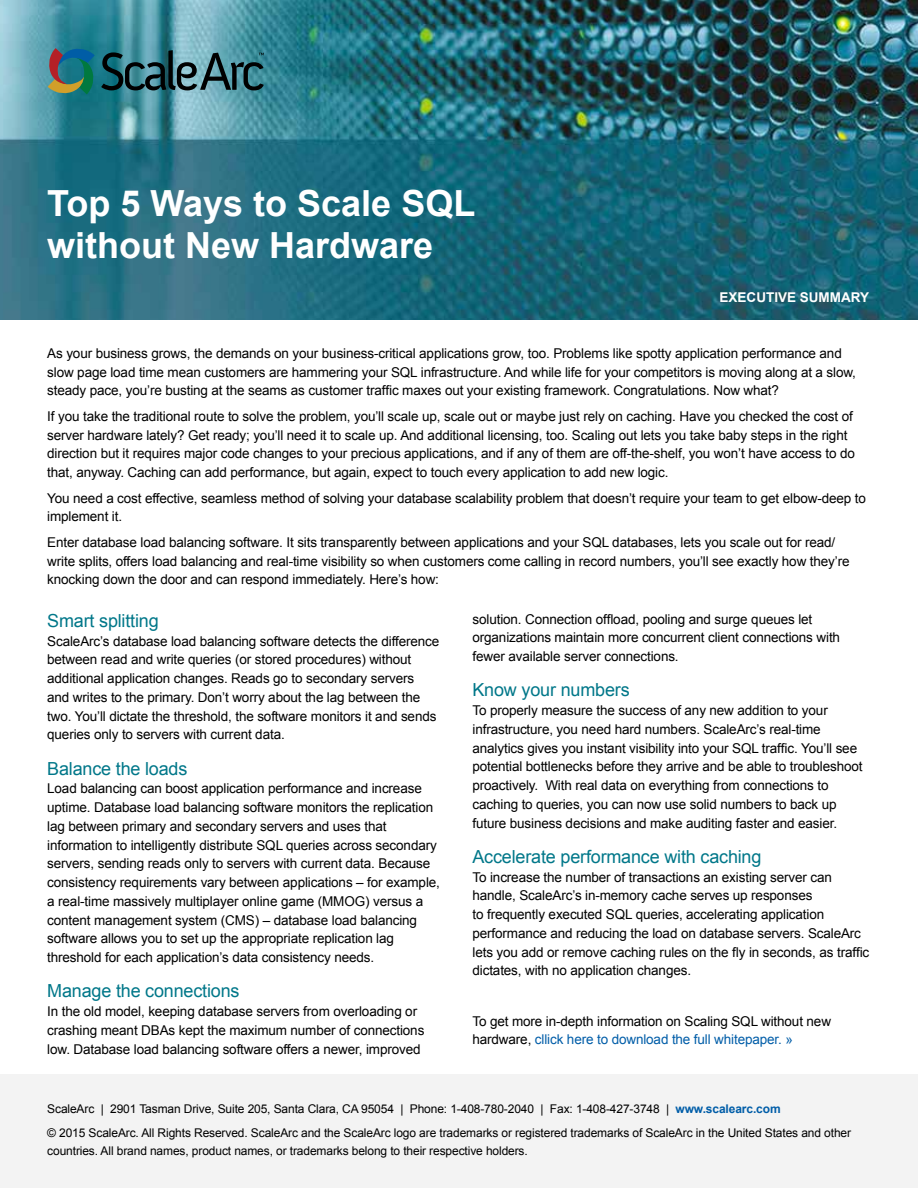
<style>
.page{position:relative;width:918px;height:1188px;background:#fff}
.page>*{position:absolute;margin:0;border:0;box-sizing:border-box;transform-origin:0 0}
.t1{font:700 36px/42px "Arial";color:#fff}
.t2{font:18px "Arial";letter-spacing:-.01em;color:#007789}
.t3{font:13.5px/18.8px "Arial";letter-spacing:-.01em;color:#000}
.t4{font:700 13.5px "Arial";color:#fff}
.t5{font:12px/24.8px "Arial";letter-spacing:-.01em;color:#000}
.s1{color:#005da8}
.s2{font-weight:700;color:#005da8}
</style>
<div class="page">
<img style="left:0;top:0;width:918px;height:320px">
<div style="left:0;top:1075px;width:918px;height:113px;background:#f3f3f3"></div>
<svg style="left:101px;top:50px;width:163px;height:40px;background:#396a74"></svg>
<svg style="left:48px;top:47px;width:47px;height:48px;background:#40716d"></svg>
<h1 class="t1" style="left:47px;top:182px;width:430px">Top 5 Ways to Scale SQL without New Hardware</h1>
<p class="t4" style="left:720px;top:288px;width:151px">EXECUTIVE SUMMARY</p>
<p class="t3" style="left:47px;top:344px;width:810px">As your business grows, the demands on your business-critical applications grow, too. Problems like spotty application performance and slow page load time mean customers are hammering your SQL infrastructure. And while life for your competitors is moving along at a slow, steady pace, you’re busting at the seams as customer traffic maxes out your existing framework. Congratulations. Now what?</p>
<p class="t3" style="left:47px;top:407px;width:809px">If you take the traditional route to solve the problem, you’ll scale up, scale out or maybe just rely on caching. Have you checked the cost of server hardware lately? Get ready; you’ll need it to scale up. And additional licensing, too. Scaling out lets you take baby steps in the right direction but it requires major code changes to your precious applications, and if any of them are off-the-shelf, you won’t have access to do that, anyway. Caching can add performance, but again, expect to touch every application to add new logic.</p>
<p class="t3" style="left:47px;top:488px;width:820px">You need a cost effective, seamless method of solving your database scalability problem that doesn’t require your team to get elbow-deep to implement it.</p>
<p class="t3" style="left:47px;top:533px;width:804px">Enter database load balancing software. It sits transparently between applications and your SQL databases, lets you scale out for read/ write splits, offers load balancing and real-time visibility so when customers come calling in record numbers, you’ll see exactly how they’re knocking down the door and can respond immediately. Here’s how:</p>
<p class="t3" style="left:472px;top:609px;width:369px">solution. Connection offload, pooling and surge queues let organizations maintain more concurrent client connections with fewer available server connections.</p>
<h2 class="t2" style="left:472px;top:678px;width:159px">Know your numbers</h2>
<p class="t3" style="left:472px;top:701px;width:392px">To properly measure the success of any new addition to your infrastructure, you need hard numbers. ScaleArc’s real-time analytics gives you instant visibility into your SQL traffic. You’ll see potential bottlenecks before they arrive and be able to troubleshoot proactively. With real data on everything from connections to caching to queries, you can now use solid numbers to back up future business decisions and make auditing faster and easier.</p>
<h2 class="t2" style="left:472px;top:844px;width:290px">Accelerate performance with caching</h2>
<p class="t3" style="left:472px;top:867px;width:398px">To increase the number of transactions an existing server can handle, ScaleArc’s in-memory cache serves up responses<br>to frequently executed SQL queries, accelerating application performance and reducing the load on database servers. ScaleArc lets you add or remove caching rules on the fly in seconds, as traffic dictates, with no application changes.</p>
<p class="t3" style="left:472px;top:1011px;width:360px">To get more in-depth information on Scaling SQL without new hardware, <span class="s1">cllick here to download the full whitepaper. »</span></p>
<h2 class="t2" style="left:47px;top:608px;width:113px">Smart splitting</h2>
<p class="t3" style="left:47px;top:631px;width:394px">ScaleArc’s database load balancing software detects the difference between read and write queries (or stored procedures) without additional application changes. Reads go to secondary servers and writes to the primary. Don’t worry about the lag between the two. You’ll dictate the threshold, the software monitors it and sends queries only to servers with current data.</p>
<h2 class="t2" style="left:47px;top:756px;width:142px">Balance the loads</h2>
<p class="t3" style="left:47px;top:779px;width:394px">Load balancing can boost application performance and increase uptime. Database load balancing software monitors the replication lag between primary and secondary servers and uses that information to intelligently distribute SQL queries across secondary servers, sending reads only to servers with current data. Because consistency requirements vary between applications – for example, a real-time massively multiplayer online game (MMOG) versus a content management system (CMS) – database load balancing software allows you to set up the appropriate replication lag threshold for each application’s data consistency needs.</p>
<h2 class="t2" style="left:47px;top:979px;width:194px">Manage the connections</h2>
<p class="t3" style="left:47px;top:1002px;width:379px">In the old model, keeping database servers from overloading or crashing meant DBAs kept the maximum number of connections low. Database load balancing software offers a newer, improved</p>
<p class="t5" style="left:47px;top:1096px;width:805px">ScaleArc | 2901 Tasman Drive, Suite 205, Santa Clara, CA 95054 | Phone: 1-408-780-2040 | Fax: 1-408-427-3748 | <span class="s2">www.scalearc.com<br></span>© 2015 ScaleArc. All Rights Reserved. ScaleArc and the ScaleArc logo are trademarks or registered trademarks of ScaleArc in the United States and other</p>
<p class="t5" style="left:47px;top:1139px;width:482px">countries. All brand names, product names, or trademarks belong to their respective holders.</p>
</div>
